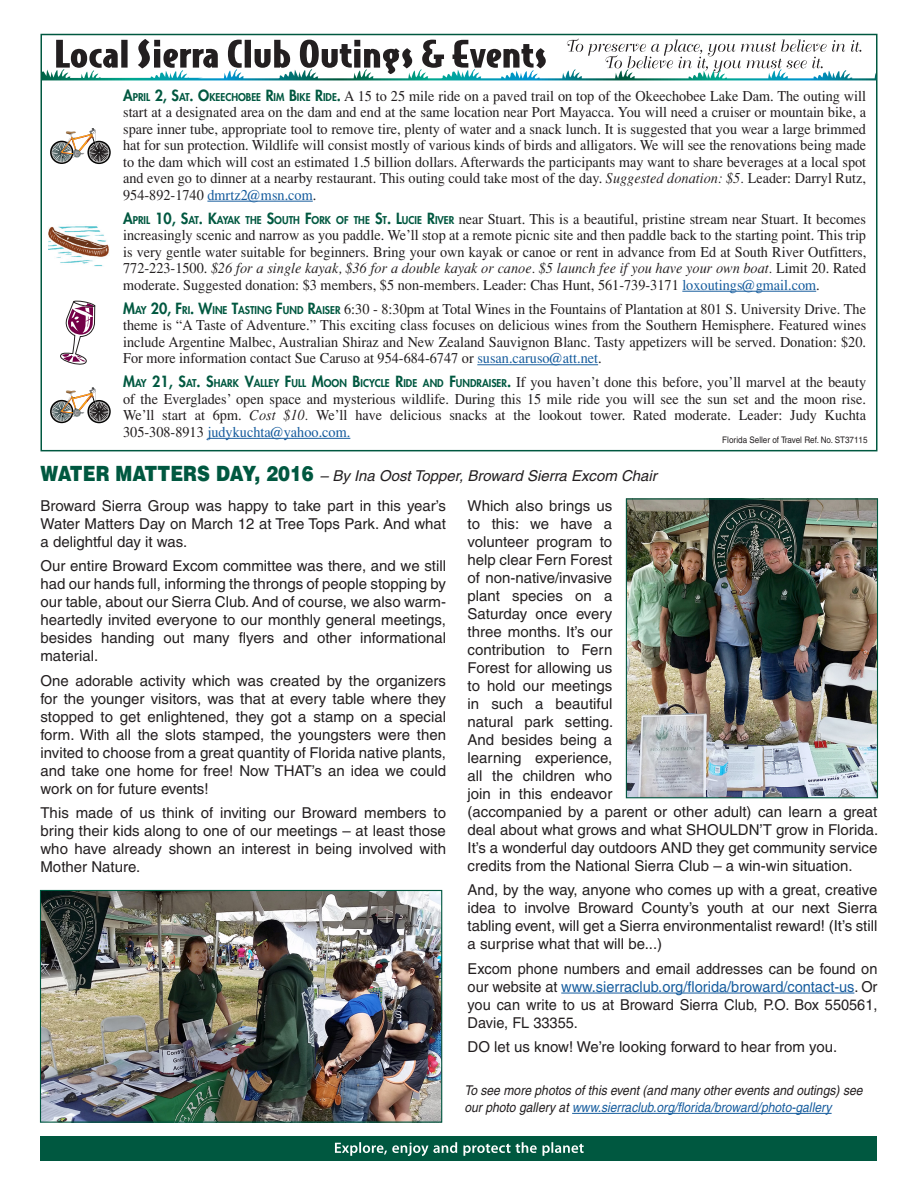
<style>
.page{position:relative;width:918px;height:1188px;background:#fff}
.page>*{position:absolute;margin:0;border:0;box-sizing:border-box;transform-origin:0 0}
.t1{font:15px/16.5px "Times";color:#231f20;text-align:justify;scale:.95 1}
.t2{font:15px/18px "Helvetica";color:#231f20;text-align:justify}
.t3{font:italic 13.5px/17.2px "Helvetica";color:#231f20;scale:.9 1}
.t4{font:9px "Helvetica";color:#231f20;scale:.9 1}
.s1{font-family:"Futura";font-weight:800;color:#005840}
.s2{font-family:"Futura";font-weight:800;font-size:10.5px;color:#005840}
.s3{font-style:italic}
.s4{color:#175d9e}
.s5{font-weight:900;font-size:21px;color:#005840}
</style>
<div class="page">
<div style="left:40px;top:34px;width:838px;height:417px;border:2px solid #005840"></div>
<div style="left:40px;top:1136px;width:838px;height:25px;background:#005840"></div>
<img style="left:49px;top:226px;width:60px;height:41px">
<svg style="left:567px;top:38px;width:294px;height:35px"></svg>
<svg style="left:54px;top:39px;width:492px;height:39px"></svg>
<hr style="left:207px;top:201px;width:106px;height:1px;background:#175d9e">
<hr style="left:682px;top:291px;width:134px;height:1px;background:#175d9e">
<hr style="left:477px;top:364px;width:121px;height:1px;background:#175d9e">
<hr style="left:207px;top:438px;width:143px;height:1px;background:#175d9e">
<svg style="left:50px;top:128px;width:61px;height:36px"></svg>
<svg style="left:50px;top:387px;width:61px;height:36px"></svg>
<svg style="left:335px;top:1142px;width:249px;height:14px"></svg>
<hr style="left:572px;top:1113px;width:260px;height:1px;background:#175d9e">
<svg style="left:60px;top:301px;width:35px;height:63px"></svg>
<hr style="left:561px;top:993px;width:293px;height:1px;background:#175d9e">
<img style="left:42px;top:892px;width:398px;height:229px">
<div style="left:40px;top:890px;width:402px;height:233px;border:1px solid #005840"></div>
<img style="left:628px;top:500px;width:248px;height:296px">
<div style="left:626px;top:498px;width:252px;height:300px;border:1px solid #005840"></div>
<p class="t1" style="left:123px;top:87px;width:784px"><span class="s1">A</span><span class="s2">PRIL</span> <span class="s1">2, S</span><span class="s2">AT</span><span class="s1">. O</span><span class="s2">KEECHOBEE</span> <span class="s1">R</span><span class="s2">IM</span> <span class="s1">B</span><span class="s2">IKE</span> <span class="s1">R</span><span class="s2">IDE</span><span class="s1">.</span> A 15 to 25 mile ride on a paved trail on top of the Okeechobee Lake Dam. The outing will start at a designated area on the dam and end at the same location near Port Mayacca. You will need a cruiser or mountain bike, a spare inner tube, appropriate tool to remove tire, plenty of water and a snack lunch. It is suggested that you wear a large brimmed hat for sun protection. Wildlife will consist mostly of various kinds of birds and alligators. We will see the renovations being made to the dam which will cost an estimated 1.5 billion dollars. Afterwards the participants may want to share beverages at a local spot and even go to dinner at a nearby restaurant. This outing could take most of the day. <span class="s3">Suggested donation: $5.</span> Leader: Darryl Rutz, 954-892-1740 <span class="s4">dmrtz2@msn.com</span>.</p>
<p class="t1" style="left:123px;top:210px;width:784px"><span class="s1">A</span><span class="s2">PRIL</span> <span class="s1">10, S</span><span class="s2">AT</span><span class="s1">. K</span><span class="s2">AYAK THE</span> <span class="s1">S</span><span class="s2">OUTH</span> <span class="s1">F</span><span class="s2">ORK OF THE</span> <span class="s1">S</span><span class="s2">T</span><span class="s1">. L</span><span class="s2">UCIE</span> <span class="s1">R</span><span class="s2">IVER</span> near Stuart. This is a beautiful, pristine stream near Stuart. It becomes increasingly scenic and narrow as you paddle. We’ll stop at a remote picnic site and then paddle back to the starting point. This trip is very gentle water suitable for beginners. Bring your own kayak or canoe or rent in advance from Ed at South River Outfitters, 772-223-1500. <span class="s3">$26 for a single kayak, $36 for a double kayak or canoe. $5 launch fee if you have your own boat.</span> Limit 20. Rated moderate. Suggested donation: $3 members, $5 non-members. Leader: Chas Hunt, 561-739-3171 <span class="s4">loxoutings@gmail.com</span>.</p>
<p class="t1" style="left:123px;top:300px;width:784px"><span class="s1">M</span><span class="s2">AY</span> <span class="s1">20, F</span><span class="s2">RI</span><span class="s1">. W</span><span class="s2">INE</span> <span class="s1">T</span><span class="s2">ASTING</span> <span class="s1">F</span><span class="s2">UND</span> <span class="s1">R</span><span class="s2">AISER</span> 6:30 - 8:30pm at Total Wines in the Fountains of Plantation at 801 S. University Drive. The theme is “A Taste of Adventure.” This exciting class focuses on delicious wines from the Southern Hemisphere. Featured wines include Argentine Malbec, Australian Shiraz and New Zealand Sauvignon Blanc. Tasty appetizers will be served. Donation: $20.<br>For more information contact Sue Caruso at 954-684-6747 or <span class="s4">susan.caruso@att.net</span>.</p>
<p class="t1" style="left:123px;top:374px;width:784px"><span class="s1">M</span><span class="s2">AY</span> <span class="s1">21, S</span><span class="s2">AT</span><span class="s1">. S</span><span class="s2">HARK</span> <span class="s1">V</span><span class="s2">ALLEY</span> <span class="s1">F</span><span class="s2">ULL</span> <span class="s1">M</span><span class="s2">OON</span> <span class="s1">B</span><span class="s2">ICYCLE</span> <span class="s1">R</span><span class="s2">IDE AND</span> <span class="s1">F</span><span class="s2">UNDRAISER</span><span class="s1">.</span> If you haven’t done this before, you’ll marvel at the beauty of the Everglades’ open space and mysterious wildlife. During this 15 mile ride you will see the sun set and the moon rise.<br>We’ll start at 6pm. <span class="s3">Cost $10.</span> We’ll have delicious snacks at the lookout tower. Rated moderate. Leader: Judy Kuchta 305-308-8913 <span class="s4">judykuchta@yahoo.com.</span></p>
<p class="t4" style="left:722px;top:435px;width:163px">Florida Seller of Travel Ref. No. ST37115</p>
<p class="t2" style="left:40px;top:462px;width:618px;line-height:29.1px"><span class="s5">WATER MATTERS DAY, 2016</span> <span class="s3">– By Ina Oost Topper, Broward Sierra Excom Chair<br></span>Broward Sierra Group was happy to take part in this year’s</p>
<p class="t2" style="left:40px;top:514px;width:407px">Water Matters Day on March 12 at Tree Tops Park. And what a delightful day it was.</p>
<p class="t2" style="left:40px;top:557px;width:407px">Our entire Broward Excom committee was there, and we still had our hands full, informing the throngs of people stopping by our table, about our Sierra Club. And of course, we also warm&shy;heartedly invited everyone to our monthly general meetings, besides handing out many flyers and other informational material.</p>
<p class="t2" style="left:40px;top:671px;width:407px">One adorable activity which was created by the organizers for the younger visitors, was that at every table where they stopped to get enlightened, they got a stamp on a special form. With all the slots stamped, the youngsters were then invited to choose from a great quantity of Florida native plants, and take one home for free! Now THAT’s an idea we could work on for future events!</p>
<p class="t2" style="left:40px;top:804px;width:407px">This made of us think of inviting our Broward members to bring their kids along to one of our meetings – at least those who have already shown an interest in being involved with Mother Nature.</p>
<p class="t2" style="left:468px;top:496px;width:412px;text-align:left">Which also brings us<br>to this: we have a<br>volunteer program to<br>help clear Fern Forest<br>of non-native/invasive<br>plant species on a<br>Saturday once every<br>three months. It’s our<br>contribution to Fern<br>Forest for allowing us<br>to hold our meetings<br>in such a beautiful<br>natural park setting.<br>And besides being a<br>learning experience,<br>all the children who<br>join in this endeavor<br>(accompanied by a parent or other adult) can learn a great deal about what grows and what SHOULDN’T grow in Florida.<br>It’s a wonderful day outdoors AND they get community service credits from the National Sierra Club – a win-win situation.</p>
<p class="t2" style="left:468px;top:881px;width:411px">And, by the way, anyone who comes up with a great, creative idea to involve Broward County’s youth at our next Sierra tabling event, will get a Sierra environmentalist reward! (It’s still a surprise what that will be...)</p>
<p class="t2" style="left:468px;top:959px;width:411px">Excom phone numbers and email addresses can be found on our website at <span class="s4">www.sierraclub.org/florida/broward/contact-us</span>. Or you can write to us at Broward Sierra Club, P.O. Box 550561, Davie, FL 33355.</p>
<p class="t2" style="left:468px;top:1038px;width:371px">DO let us know! We’re looking forward to hear from you.</p>
<p class="t3" style="left:464px;top:1081px;width:444px">To see more photos of this event (and many other events and outings) see our photo gallery at <span class="s4">www.sierraclub.org/florida/broward/photo-gallery</span></p>
</div>
